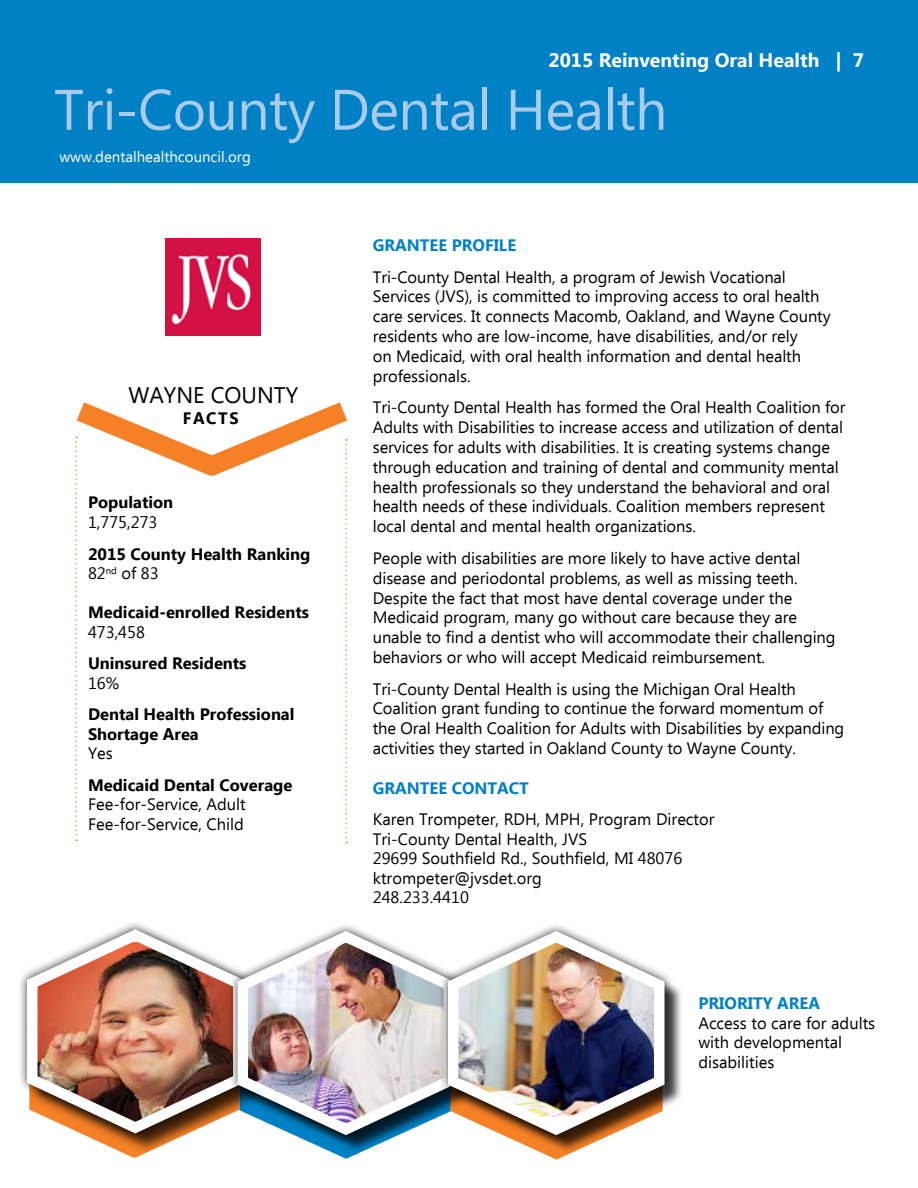
<style>
.page{position:relative;width:918px;height:1188px;background:#fff}
.page>*{position:absolute;margin:0;border:0;box-sizing:border-box;transform-origin:0 0}
.t1{font:57px "Ebrima";letter-spacing:-.01em;color:#a9cae9}
.t2{font:22.5px "Ebrima";color:#000}
.t3{font:700 19.5px "Ebrima";color:#fff}
.t4{font:16.5px/19.8px "Ebrima";letter-spacing:-.005em;color:#000}
.t5{font:700 16.5px/19.8px "Ebrima";color:#000}
.t6{font:700 16.5px "Ebrima";color:#0081c6}
.t7{font:15px "Ebrima";color:#fff}
.s1{font-weight:400}
</style>
<div class="page">
<div style="left:0;top:0;width:918px;height:182px;background:#0081c6"></div>
<svg style="left:75px;top:402px;width:273px;height:441px"></svg>
<svg style="left:20px;top:923px;width:145px;height:168px"></svg>
<svg style="left:322px;top:925px;width:49px;height:10px"></svg>
<div style="left:450px;top:934px;width:233px;height:219px;background:#000;opacity:.75"></div>
<div style="left:438px;top:922px;width:236px;height:222px;background:#000;opacity:.75"></div>
<img style="left:29px;top:935px;width:634px;height:225px">
<img style="left:439px;top:925px;width:231px;height:216px">
<img style="left:166px;top:239px;width:95px;height:97px">
<p class="t3" style="left:549px;top:45px;width:317px">2015 Reinventing Oral Health | 7</p>
<h1 class="t1" style="left:54px;top:69px;width:615px">Tri-County Dental Health</h1>
<p class="t7" style="left:59px;top:146px;width:193px">www.dentalhealthcouncil.org</p>
<h2 class="t2" style="left:128px;top:379px;width:171px">WAYNE COUNTY</h2>
<p class="t5" style="left:183px;top:409px;width:58px">FACTS</p>
<p class="t5" style="left:88px;top:493px;width:87px">Population</p>
<p class="t4" style="left:88px;top:513px;width:71px">1,775,273</p>
<p class="t5" style="left:88px;top:545px;width:224px">2015 County Health Ranking<br><span class="s1">82</span><sup>nd</sup> <span class="s1">of 83</span></p>
<p class="t5" style="left:88px;top:604px;width:223px">Medicaid-enrolled Residents</p>
<p class="t4" style="left:88px;top:623px;width:58px">473,458</p>
<p class="t5" style="left:88px;top:655px;width:160px">Uninsured Residents</p>
<p class="t4" style="left:88px;top:674px;width:33px">16%</p>
<p class="t5" style="left:88px;top:706px;width:208px">Dental Health Professional<br>Shortage Area</p>
<p class="t4" style="left:88px;top:745px;width:26px">Yes</p>
<p class="t5" style="left:88px;top:776px;width:206px">Medicaid Dental Coverage</p>
<p class="t4" style="left:88px;top:796px;width:159px">Fee-for-Service, Adult<br>Fee-for-Service, Child</p>
<p class="t6" style="left:373px;top:233px;width:145px">GRANTEE PROFILE</p>
<p class="t4" style="left:373px;top:268px;width:460px">Tri-County Dental Health, a program of Jewish Vocational Services (JVS), is committed to improving access to oral health care services. It connects Macomb, Oakland, and Wayne County residents who are low-income, have disabilities, and/or rely<br>on Medicaid, with oral health information and dental health professionals.</p>
<p class="t4" style="left:373px;top:399px;width:474px">Tri-County Dental Health has formed the Oral Health Coalition for Adults with Disabilities to increase access and utilization of dental services for adults with disabilities. It is creating systems change through education and training of dental and community mental health professionals so they understand the behavioral and oral health needs of these individuals. Coalition members represent local dental and mental health organizations.</p>
<p class="t4" style="left:373px;top:549px;width:464px">People with disabilities are more likely to have active dental disease and periodontal problems, as well as missing teeth.<br>Despite the fact that most have dental coverage under the Medicaid program, many go without care because they are unable to find a dentist who will accommodate their challenging behaviors or who will accept Medicaid reimbursement.</p>
<p class="t4" style="left:373px;top:680px;width:473px">Tri-County Dental Health is using the Michigan Oral Health Coalition grant funding to continue the forward momentum of the Oral Health Coalition for Adults with Disabilities by expanding activities they started in Oakland County to Wayne County.</p>
<p class="t6" style="left:373px;top:776px;width:157px">GRANTEE CONTACT</p>
<p class="t4" style="left:373px;top:811px;width:343px">Karen Trompeter, RDH, MPH, Program Director<br>Tri-County Dental Health, JVS<br>29699 Southfield Rd., Southfield, MI 48076 ktrompeter@jvsdet.org<br>248.233.4410</p>
<p class="t6" style="left:698px;top:991px;width:123px">PRIORITY AREA</p>
<p class="t4" style="left:698px;top:1014px;width:178px">Access to care for adults with developmental disabilities</p>
</div>
